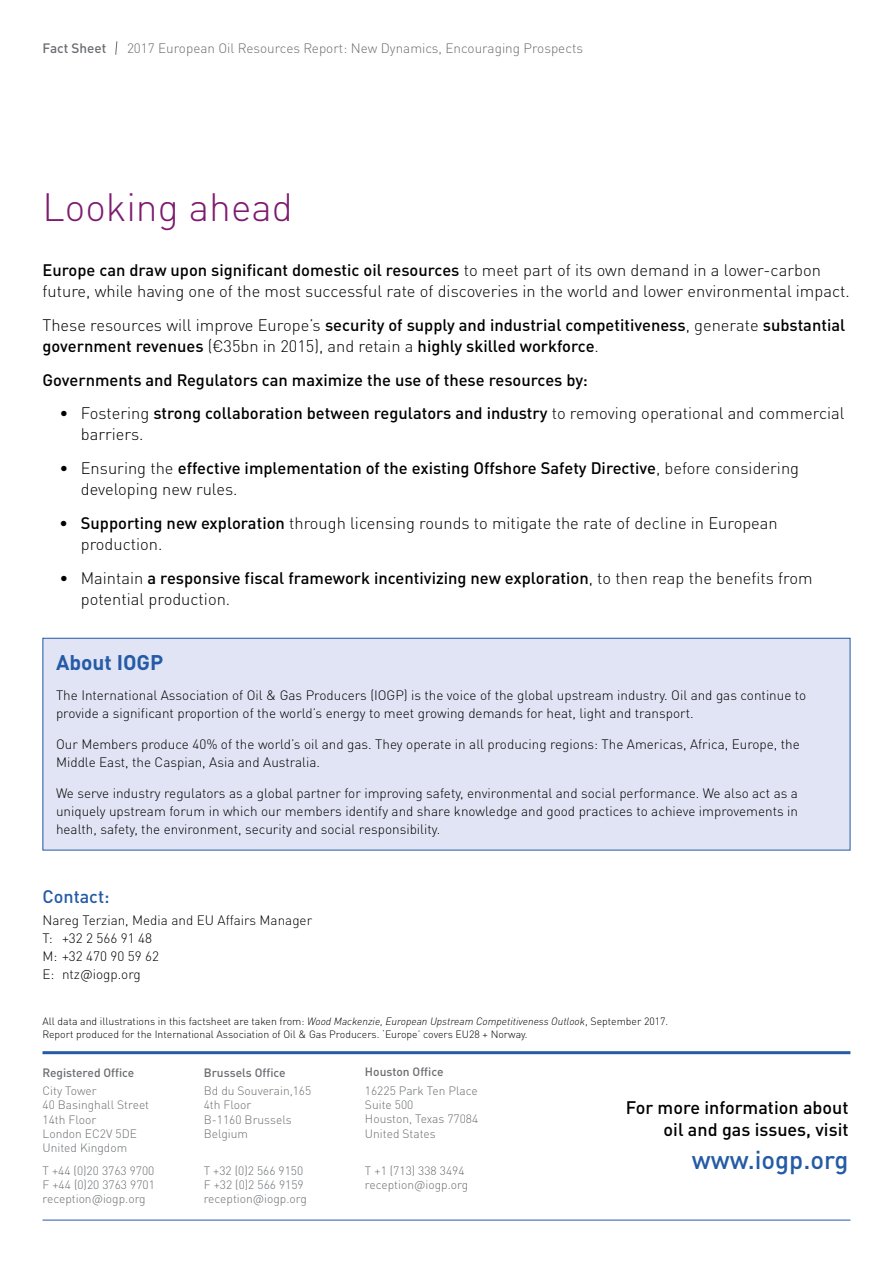
<style>
.page{position:relative;width:893px;height:1263px;background:#fff}
.page>*{position:absolute;margin:0;border:0;box-sizing:border-box;transform-origin:0 0}
.t1{font:300 39px "DIN Pro";color:#7e1b70}
.t2{font:500 25.5px "DIN Pro";color:#245ba7}
.t3{font:700 21px "DIN Pro";color:#245ba7}
.t4{font:500 18px/21.6px "DIN Pro";color:#000;text-align:right}
.t5{font:500 18px "DIN Pro";color:#245ba7}
.t6{font:300 16.5px/21px "DIN Pro";color:#000}
.t7{font:500 16.5px/21px "DIN Pro";color:#000}
.t8{font:300 13.5px/18px "DIN Pro";color:#000}
.t9{font:300 13.5px "DIN Pro";color:#6a6d71}
.t10{font:500 13.5px "DIN Pro";color:#6a6d71}
.t11{font:300 12px/14.2px "DIN Pro";color:#6a6d71}
.t12{font:500 12px "DIN Pro";color:#6a6d71}
.t13{font:300 10.5px/12.6px "DIN Pro";color:#000}
.s1{font-weight:500}
.s2{font-weight:300}
.s3{font-style:italic}
</style>
<div class="page">
<div style="left:43px;top:638px;width:807px;height:212px;background:#e1e4f4"></div>
<div style="left:43px;top:638px;width:807px;height:212px;border:1px solid #245ba7"></div>
<svg style="left:115px;top:41px;width:3px;height:14px"></svg>
<hr style="left:43px;top:1051px;width:807px;height:3px;background:#245ba7">
<hr style="left:43px;top:1220px;width:807px;height:1px;background:#245ba7">
<p class="t10" style="left:43px;top:37px;width:65px">Fact Sheet</p>
<p class="t9" style="left:127px;top:38px;width:457px">2017 European Oil Resources Report: New Dynamics, Encouraging Prospects</p>
<h1 class="t1" style="left:43px;top:177px;width:252px">Looking ahead</h1>
<p class="t6" style="left:43px;top:258px;width:809px"><span class="s1">Europe can draw upon significant domestic oil resources</span> to meet part of its own demand in a lower-carbon future, while having one of the most successful rate of discoveries in the world and lower environmental impact.</p>
<p class="t7" style="left:43px;top:313px;width:804px"><span class="s2">These resources will improve Europe’s</span> security of supply and industrial competitiveness<span class="s2">, generate</span> substantial government revenues <span class="s2">(€35bn in 2015), and retain a</span> highly skilled workforce<span class="s2">.</span></p>
<p class="t7" style="left:43px;top:367px;width:547px">Governments and Regulators can maximize the use of these resources by:</p>
<p class="t6" style="left:81px;top:402px;width:765px;text-indent:-21px">• Fostering <span class="s1">strong collaboration between regulators and industry</span> to removing operational and commercial barriers.</p>
<p class="t7" style="left:81px;top:456px;width:720px;text-indent:-21px"><span class="s2">• Ensuring the</span> effective implementation of the existing Offshore Safety Directive<span class="s2">, before considering developing new rules.</span></p>
<p class="t6" style="left:81px;top:511px;width:698px;text-indent:-21px"><span class="s1">• Supporting new exploration</span> through licensing rounds to mitigate the rate of decline in European production.</p>
<p class="t6" style="left:81px;top:566px;width:733px;text-indent:-21px">• Maintain <span class="s1">a responsive fiscal framework incentivizing new exploration</span>, to then reap the benefits from potential production.</p>
<h3 class="t3" style="left:56px;top:645px;width:109px">About IOGP</h3>
<p class="t8" style="left:56px;top:685px;width:752px">The International Association of Oil &amp; Gas Producers (IOGP) is the voice of the global upstream industry. Oil and gas continue to provide a significant proportion of the world’s energy to meet growing demands for heat, light and transport.</p>
<p class="t8" style="left:56px;top:734px;width:745px">Our Members produce 40% of the world’s oil and gas. They operate in all producing regions: The Americas, Africa, Europe, the<br>Middle East, the Caspian, Asia and Australia.</p>
<p class="t8" style="left:56px;top:783px;width:743px;text-align:justify">We serve industry regulators as a global partner for improving safety, environmental and social performance. We also act as a uniquely upstream forum in which our members identify and share knowledge and good practices to achieve improvements in health, safety, the environment, security and social responsibility.</p>
<h3 class="t5" style="left:43px;top:881px;width:69px">Contact:</h3>
<p class="t8" style="left:43px;top:910px;width:271px">Nareg Terzian, Media and EU Affairs Manager<br>T: +32 2 566 91 48<br>M: +32 470 90 59 62<br>E: ntz@iogp.org</p>
<p class="t13" style="left:43px;top:1014px;width:627px">All data and illustrations in this factsheet are taken from: <span class="s3">Wood Mackenzie, European Upstream Competitiveness Outlook</span>, September 2017.<br>Report produced for the International Association of Oil &amp; Gas Producers. ‘Europe’ covers EU28 + Norway.</p>
<p class="t12" style="left:43px;top:1062px;width:93px">Registered Office</p>
<p class="t11" style="left:43px;top:1082px;width:108px">City Tower<br>40 Basinghall Street<br>14th Floor<br>London EC2V 5DE<br>United Kingdom</p>
<p class="t11" style="left:43px;top:1162px;width:114px;text-align:justify">T +44 (0)20 3763 9700<br>F +44 (0)20 3763 9701 reception@iogp.org</p>
<p class="t12" style="left:204px;top:1062px;width:83px">Brussels Office</p>
<p class="t11" style="left:204px;top:1082px;width:109px">Bd du Souverain,165<br>4th Floor<br>B-1160 Brussels<br>Belgium</p>
<p class="t11" style="left:204px;top:1162px;width:105px">T +32 (0)2 566 9150<br>F +32 (0)2 566 9159 reception@iogp.org</p>
<p class="t12" style="left:365px;top:1062px;width:80px">Houston Office</p>
<p class="t11" style="left:365px;top:1082px;width:115px">16225 Park Ten Place<br>Suite 500<br>Houston, Texas 77084<br>United States</p>
<p class="t11" style="left:365px;top:1162px;width:105px">T +1 (713) 338 3494 reception@iogp.org</p>
<h3 class="t4" style="left:626px;top:1095px;width:224px">For more information about oil and gas issues, visit</h3>
<h2 class="t2" style="left:692px;top:1139px;width:158px">www.iogp.org</h2>
</div>
